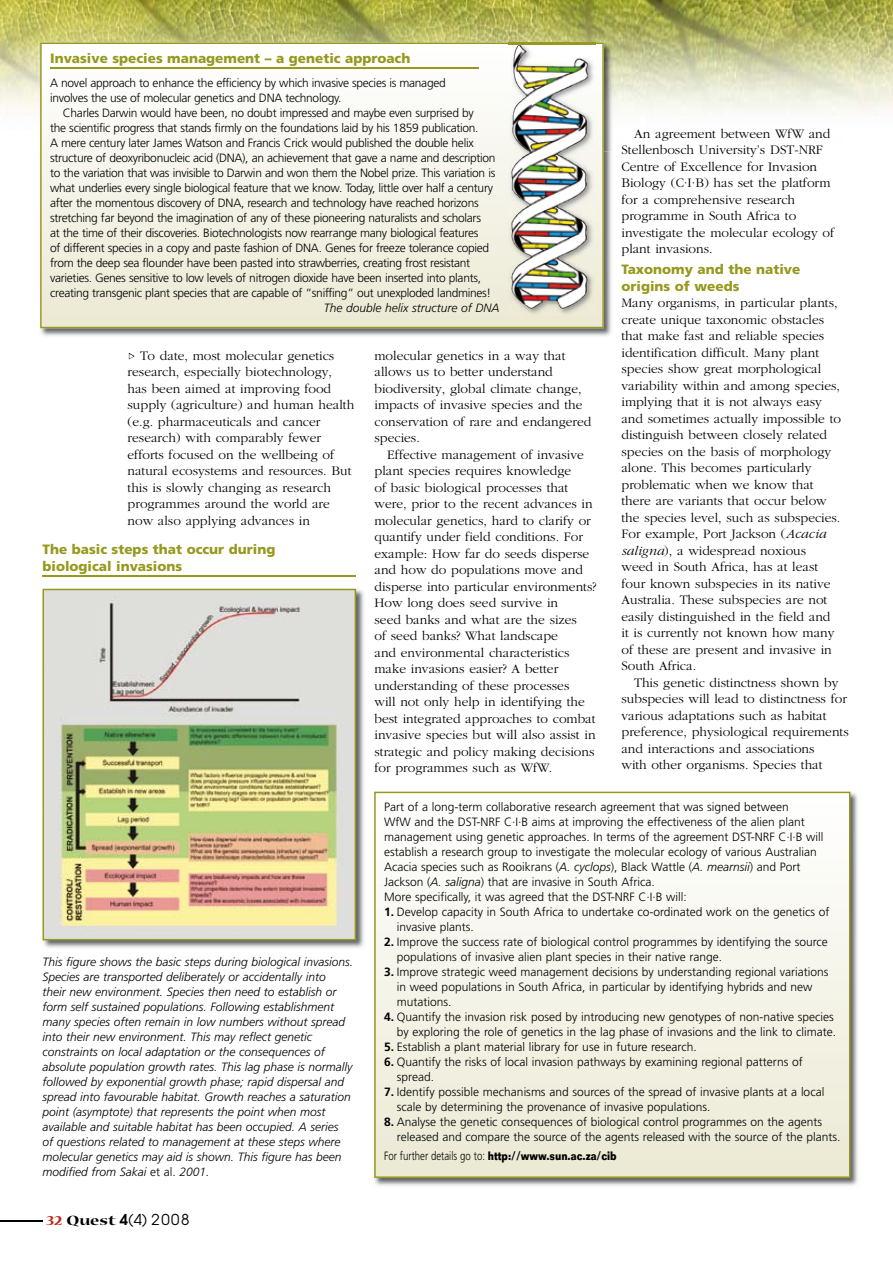
<style>
.page{position:relative;width:893px;height:1263px;background:#fff}
.page>*{position:absolute;margin:0;border:0;box-sizing:border-box;transform-origin:0 0}
.t1{font:15px "Avant Garde";color:#000}
.t2{font:300 13.5px/16.5px "Garamond";color:#000}
.t3{font:900 13.5px/16.5px "Frutiger";color:#96991d}
.t4{font:300 12px/15px "Frutiger";color:#000}
.t5{font:300 12px/15px "Frutiger";letter-spacing:-.025em;color:#000}
.t6{font:italic 300 12px/15px "Frutiger";color:#000}
.t7{font:700 12px "Folio";color:#000;scale:.8 1}
.s1{font-style:italic}
.s2{font-style:normal}
.s3{font-family:"Nueva MM";color:#bb2b16}
.s4{font-family:"Nueva MM"}
.s5{font-weight:600}
.s6{font-weight:700}
.s7{font-family:"Frutiger";font-weight:300}
</style>
<div class="page">
<hr style="left:0;top:1220px;width:43px;height:1px;background:#000">
<img style="left:0;top:0;width:893px;height:115px">
<img style="left:40px;top:152px;width:572px;height:184px">
<img style="left:39px;top:41px;width:575px;height:36px">
<img style="left:604px;top:77px;width:10px;height:75px">
<svg style="left:40px;top:43px;width:564px;height:285px"></svg>
<img style="left:508px;top:42px;width:88px;height:274px">
<img style="left:508px;top:43px;width:88px;height:1px">
<img style="left:519px;top:45px;width:69px;height:101px">
<img style="left:42px;top:588px;width:322px;height:360px">
<img style="left:43px;top:589px;width:313px;height:351px">
<hr style="left:43px;top:575px;width:313px;height:1px;background:#96991d">
<img style="left:374px;top:791px;width:484px;height:395px">
<svg style="left:374px;top:792px;width:476px;height:386px"></svg>
<svg style="left:129px;top:353px;width:6px;height:7px"></svg>
<p class="t3" style="left:50px;top:50px;width:362px">Invasive species management – a genetic approach</p>
<p class="t5" style="left:50px;top:75px;width:397px">A novel approach to enhance the efficiency by which invasive species is managed involves the use of molecular genetics and DNA technology.</p>
<p class="t5" style="left:50px;top:105px;width:447px;text-indent:13px">Charles Darwin would have been, no doubt impressed and maybe even surprised by<br>the scientific progress that stands firmly on the foundations laid by his 1859 publication.<br>A mere century later James Watson and Francis Crick would published the double helix structure of deoxyribonucleic acid (DNA), an achievement that gave a name and description to the variation that was invisible to Darwin and won them the Nobel prize. This variation is what underlies every single biological feature that we know. Today, little over half a century after the momentous discovery of DNA, research and technology have reached horizons stretching far beyond the imagination of any of these pioneering naturalists and scholars<br>at the time of their discoveries. Biotechnologists now rearrange many biological features<br>of different species in a copy and paste fashion of DNA. Genes for freeze tolerance copied from the deep sea flounder have been pasted into strawberries, creating frost resistant varieties. Genes sensitive to low levels of nitrogen dioxide have been inserted into plants, creating transgenic plant species that are capable of “sniffing” out unexploded landmines!</p>
<p class="t6" style="left:324px;top:300px;width:177px">The double helix structure of DNA</p>
<p class="t2" style="left:128px;top:347px;width:228px;text-indent:13px">To date, most molecular genetics research, especially biotechnology, has been aimed at improving food supply (agriculture) and human health (e.g. pharmaceuticals and cancer research) with comparably fewer efforts focused on the wellbeing of natural ecosystems and resources. But this is slowly changing as research programmes around the world are now also applying advances in</p>
<p class="t2" style="left:375px;top:347px;width:218px">molecular genetics in a way that allows us to better understand biodiversity, global climate change, impacts of invasive species and the conservation of rare and endangered species.</p>
<p class="t2" style="left:375px;top:446px;width:223px;text-indent:13px">Effective management of invasive plant species requires knowledge<br>of basic biological processes that were, prior to the recent advances in molecular genetics, hard to clarify or quantify under field conditions. For example: How far do seeds disperse and how do populations move and disperse into particular environments?<br>How long does seed survive in<br>seed banks and what are the sizes<br>of seed banks? What landscape<br>and environmental characteristics make invasions easier? A better understanding of these processes<br>will not only help in identifying the best integrated approaches to combat invasive species but will also assist in strategic and policy making decisions for programmes such as WfW.</p>
<p class="t3" style="left:43px;top:541px;width:234px">The basic steps that occur during biological invasions</p>
<p class="t2" style="left:621px;top:125px;width:214px;text-indent:13px">An agreement between WfW and<br>Stellenbosch University’s DST-NRF<br>Centre of Excellence for Invasion<br>Biology (C·I·B) has set the platform for a comprehensive research programme in South Africa to investigate the molecular ecology of plant invasions.</p>
<p class="t3" style="left:621px;top:261px;width:180px">Taxonomy and the native origins of weeds</p>
<p class="t2" style="left:621px;top:295px;width:221px">Many organisms, in particular plants, create unique taxonomic obstacles that make fast and reliable species identification difficult. Many plant species show great morphological variability within and among species, implying that it is not always easy and sometimes actually impossible to distinguish between closely related species on the basis of morphology alone. This becomes particularly problematic when we know that there are variants that occur below the species level, such as subspecies.<br>For example, Port Jackson (<span class="s1">Acacia saligna</span>), a widespread noxious weed in South Africa, has at least four known subspecies in its native Australia. These subspecies are not easily distinguished in the field and it is currently not known how many of these are present and invasive in South Africa.</p>
<p class="t2" style="left:621px;top:674px;width:229px;text-indent:13px">This genetic distinctness shown by subspecies will lead to distinctness for various adaptations such as habitat preference, physiological requirements and interactions and associations<br>with other organisms. Species that</p>
<p class="t6" style="left:43px;top:954px;width:312px">This figure shows the basic steps during biological invasions.<br>Species are transported deliberately or accidentally into<br>their new environment. Species then need to establish or form self sustained populations. Following establishment many species often remain in low numbers without spread into their new environment. This may reflect genetic constraints on local adaptation or the consequences of absolute population growth rates. This lag phase is normally followed by exponential growth phase; rapid dispersal and spread into favourable habitat. Growth reaches a saturation point (asymptote) that represents the point when most available and suitable habitat has been occupied. A series<br>of questions related to management at these steps where molecular genetics may aid is shown. This figure has been modified from Sakai <span class="s2">et al.</span> 2001.</p>
<p class="t1" style="left:46px;top:1210px;width:145px"><span class="s3">32</span> <span class="s4">Quest</span> <span class="s5">4</span>(4) 2008</p>
<p class="t4" style="left:384px;top:799px;width:441px">Part of a long-term collaborative research agreement that was signed between<br>WfW and the DST-NRF C·I·B aims at improving the effectiveness of the alien plant management using genetic approaches. In terms of the agreement DST-NRF C·I·B will establish a research group to investigate the molecular ecology of various Australian Acacia species such as Rooikrans (<span class="s1">A. cyclops</span>), Black Wattle (<span class="s1">A. mearnsii</span>) and Port Jackson (<span class="s1">A. saligna</span>) that are invasive in South Africa.<br>More specifically, it was agreed that the DST-NRF C·I·B will:</p>
<p class="t4" style="left:397px;top:904px;width:434px;text-indent:-13px"><span class="s6">1.</span> Develop capacity in South Africa to undertake co-ordinated work on the genetics of invasive plants.</p>
<p class="t4" style="left:397px;top:934px;width:432px;text-indent:-13px"><span class="s6">2.</span> Improve the success rate of biological control programmes by identifying the source populations of invasive alien plant species in their native range.</p>
<p class="t4" style="left:397px;top:964px;width:433px;text-indent:-13px"><span class="s6">3.</span> Improve strategic weed management decisions by understanding regional variations in weed populations in South Africa, in particular by identifying hybrids and new mutations.</p>
<p class="t4" style="left:384px;top:1009px;width:453px;text-align:right"><span class="s6">4.</span> Quantify the invasion risk posed by introducing new genotypes of non-native species by exploring the role of genetics in the lag phase of invasions and the link to climate.</p>
<p class="t4" style="left:384px;top:1039px;width:314px"><span class="s6">5.</span> Establish a plant material library for use in future research.</p>
<p class="t4" style="left:397px;top:1054px;width:407px;text-indent:-13px"><span class="s6">6.</span> Quantify the risks of local invasion pathways by examining regional patterns of spread.</p>
<p class="t4" style="left:397px;top:1084px;width:429px;text-indent:-13px"><span class="s6">7.</span> Identify possible mechanisms and sources of the spread of invasive plants at a local scale by determining the provenance of invasive populations.</p>
<p class="t4" style="left:397px;top:1114px;width:445px;text-indent:-13px"><span class="s6">8.</span> Analyse the genetic consequences of biological control programmes on the agents released and compare the source of the agents released with the source of the plants.</p>
<p class="t7" style="left:384px;top:1149px;width:292px"><span class="s7">For further details go to:</span> http://www.sun.ac.za/cib</p>
</div>
